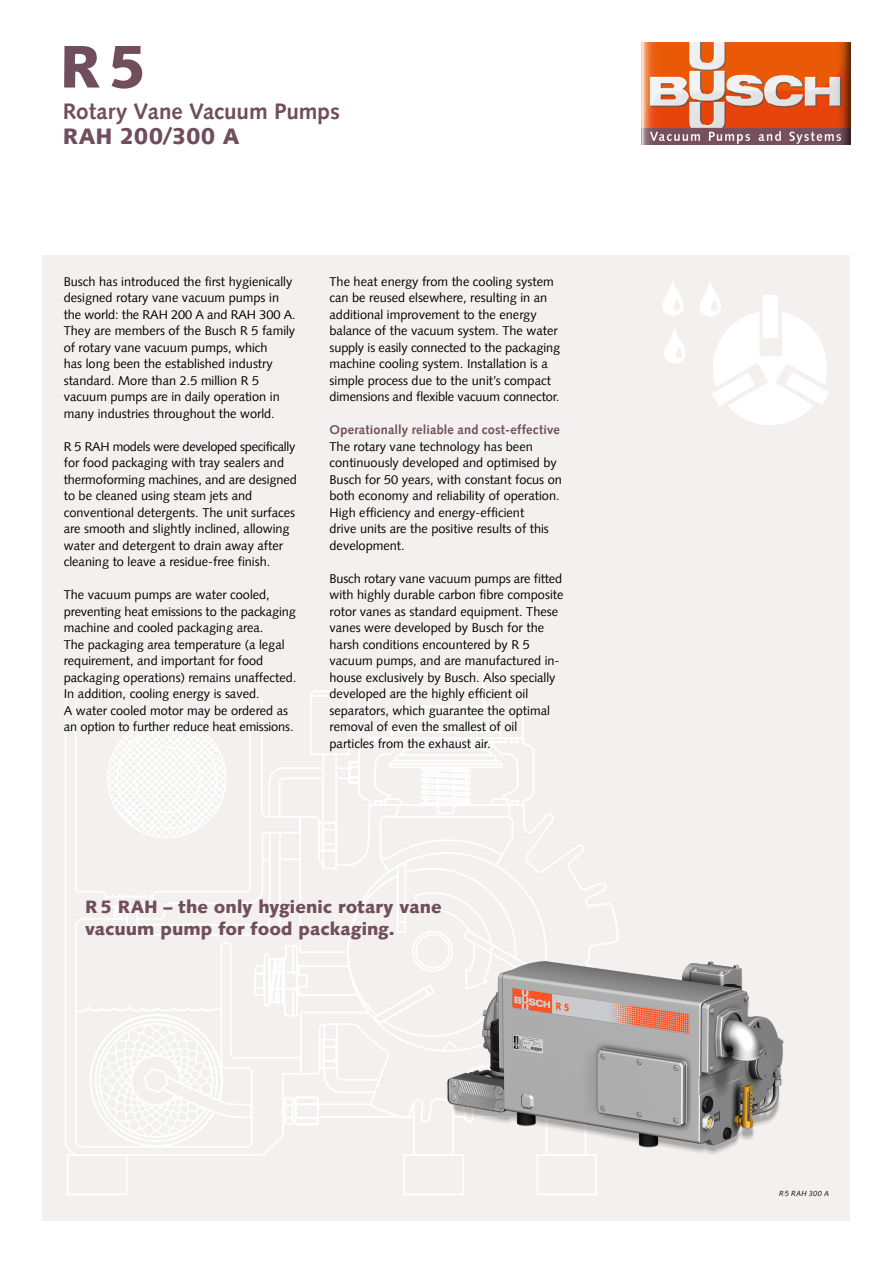
<style>
.page{position:relative;width:893px;height:1263px;background:#fff}
.page>*{position:absolute;margin:0;border:0;box-sizing:border-box;transform-origin:0 0}
.t1{font:900 60px "Syntax LT";color:#704e5c}
.t2{font:700 22.5px "Syntax LT";color:#704e5c}
.t3{font:900 22.5px "Syntax LT";letter-spacing:.005em;color:#704e5c}
.t4{font:900 18px/22.5px "Syntax LT";letter-spacing:.005em;color:#704e5c}
.t5{font:12.75px/16.5px "Syntax LT";color:#000}
.t6{font:700 12.75px "Syntax LT";letter-spacing:.015em;color:#704e5c}
.t7{font:italic 7.5px "Syntax LT";letter-spacing:.05em;color:#000}
</style>
<div class="page">
<div style="left:43px;top:255px;width:807px;height:965px;background:#f3f0ef"></div>
<svg style="left:66px;top:673px;width:532px;height:522px"></svg>
<svg style="left:700px;top:282px;width:129px;height:143px"></svg>
<svg style="left:663px;top:280px;width:20px;height:36px"></svg>
<svg style="left:664px;top:328px;width:21px;height:35px"></svg>
<img style="left:404px;top:938px;width:380px;height:255px">
<img style="left:641px;top:43px;width:209px;height:101px">
<h1 class="t1" style="left:60px;top:31px;width:89px">R5</h1>
<h2 class="t2" style="left:63px;top:98px;width:279px">Rotary Vane Vacuum Pumps</h2>
<h2 class="t3" style="left:63px;top:123px;width:178px">RAH 200/300 A</h2>
<p class="t5" style="left:64px;top:273px;width:233px">Busch has introduced the first hygienically designed rotary vane vacuum pumps in the world: the RAH 200 A and RAH 300 A.<br>They are members of the Busch R 5 family of rotary vane vacuum pumps, which<br>has long been the established industry standard. More than 2.5 million R 5 vacuum pumps are in daily operation in many industries throughout the world.</p>
<p class="t5" style="left:64px;top:438px;width:234px">R 5 RAH models were developed specifically for food packaging with tray sealers and thermoforming machines, and are designed to be cleaned using steam jets and conventional detergents. The unit surfaces are smooth and slightly inclined, allowing water and detergent to drain away after cleaning to leave a residue-free finish.</p>
<p class="t5" style="left:64px;top:587px;width:234px">The vacuum pumps are water cooled, preventing heat emissions to the packaging machine and cooled packaging area.<br>The packaging area temperature (a legal requirement, and important for food packaging operations) remains unaffected.<br>In addition, cooling energy is saved.<br>A water cooled motor may be ordered as an option to further reduce heat emissions.</p>
<p class="t5" style="left:330px;top:273px;width:232px">The heat energy from the cooling system can be reused elsewhere, resulting in an additional improvement to the energy balance of the vacuum system. The water supply is easily connected to the packaging machine cooling system. Installation is a simple process due to the unit’s compact dimensions and flexible vacuum connector.</p>
<p class="t6" style="left:330px;top:423px;width:232px">Operationally reliable and cost-effective</p>
<p class="t5" style="left:330px;top:438px;width:234px">The rotary vane technology has been continuously developed and optimised by Busch for 50 years, with constant focus on both economy and reliability of operation.<br>High efficiency and energy-efficient<br>drive units are the positive results of this development.</p>
<p class="t5" style="left:330px;top:570px;width:235px">Busch rotary vane vacuum pumps are fitted with highly durable carbon fibre composite rotor vanes as standard equipment. These vanes were developed by Busch for the harsh conditions encountered by R 5 vacuum pumps, and are manufactured in&shy;house exclusively by Busch. Also specially developed are the highly efficient oil separators, which guarantee the optimal removal of even the smallest of oil particles from the exhaust air.</p>
<h3 class="t4" style="left:85px;top:895px;width:358px">R 5 RAH – the only hygienic rotary vane vacuum pump for food packaging.</h3>
<p class="t7" style="left:779px;top:1189px;width:52px">R 5 RAH 300 A</p>
</div>
